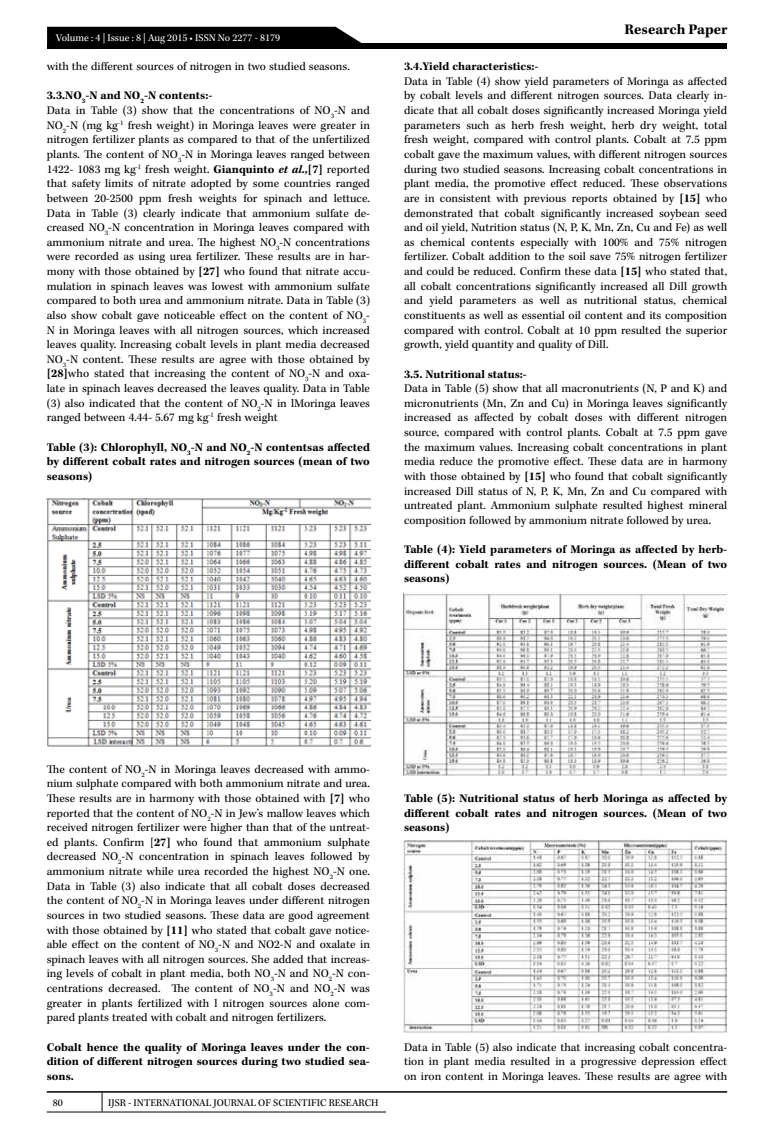
<style>
.page{position:relative;width:774px;height:1136px;background:#fff}
.page>*{position:absolute;margin:0;border:0;box-sizing:border-box;transform-origin:0 0}
.t1{font:700 15px "Kepler Std";color:#000}
.t2{font:12px/14.7px "Kepler Std";color:#000;text-align:justify}
.t3{font:700 12px/14.7px "Kepler Std";color:#000;text-align:justify}
.t4{font:10.5px "Kepler Std";color:#000}
.t5{font:10.5px "Kepler Std";color:#fff}
.s1{font-weight:700}
.s2{font-weight:700;font-style:italic}
</style>
<div class="page">
<hr style="left:47px;top:1090px;width:680px;height:2px;background:#000">
<svg style="left:102px;top:1092px;width:1px;height:19px"></svg>
<hr style="left:47px;top:1111px;width:55px;height:1px;background:#000">
<hr style="left:102px;top:1111px;width:284px;height:1px;background:#000">
<div style="left:47px;top:43px;width:680px;height:6px;background:#000"></div>
<div style="left:47px;top:27px;width:315px;height:16px;background:#000"></div>
<img style="left:47px;top:498px;width:324px;height:248px">
<img style="left:404px;top:592px;width:323px;height:183px">
<img style="left:403px;top:839px;width:323px;height:193px">
<p class="t5" style="left:56px;top:32px;width:226px">Volume : 4 | Issue : 8 | Aug 2015 • ISSN No 2277 - 8179</p>
<p class="t2" style="left:47px;top:59px;width:305px">with the different sources of nitrogen in two studied seasons.</p>
<p class="t2" style="left:47px;top:89px;width:325px;text-align:left"><span class="s1">3.3.NO</span><sub>3</sub><span class="s1">-N and NO</span><sub>2</sub><span class="s1">-N contents:-<br></span>Data in Table (3) show that the concentrations of NO<sub>3</sub>-N and NO<sub>2</sub>-N (mg kg<sup>-1</sup> fresh weight) in Moringa leaves were greater in nitrogen fertilizer plants as compared to that of the unfertilized plants. The content of NO<sub>3</sub>-N in Moringa leaves ranged between 1422- 1083 mg kg<sup>-1</sup> fresh weight. <span class="s1">Gianquinto</span> <span class="s2">et al.,</span><span class="s1">[7]</span> reported that safety limits of nitrate adopted by some countries ranged between 20-2500 ppm fresh weights for spinach and lettuce.<br>Data in Table (3) clearly indicate that ammonium sulfate de&shy;creased NO<sub>3</sub>-N concentration in Moringa leaves compared with ammonium nitrate and urea. The highest NO<sub>3</sub>-N concentrations were recorded as using urea fertilizer. These results are in har&shy;mony with those obtained by <span class="s1">[27]</span> who found that nitrate accu&shy;mulation in spinach leaves was lowest with ammonium sulfate compared to both urea and ammonium nitrate. Data in Table (3) also show cobalt gave noticeable effect on the content of NO<sub>3</sub>- N in Moringa leaves with all nitrogen sources, which increased leaves quality. Increasing cobalt levels in plant media decreased NO<sub>3</sub>-N content. These results are agree with those obtained by <span class="s1">[28]</span>who stated that increasing the content of NO<sub>3</sub>-N and oxa&shy;late in spinach leaves decreased the leaves quality. Data in Table (3) also indicated that the content of NO<sub>2</sub>-N in lMoringa leaves ranged between 4.44- 5.67 mg kg<sup>-1</sup> fresh weight</p>
<p class="t3" style="left:47px;top:440px;width:325px">Table (3): Chlorophyll, NO<sub>3</sub>-N and NO<sub>2</sub>-N contentsas affected by different cobalt rates and nitrogen sources (mean of two seasons)</p>
<p class="t1" style="left:625px;top:21px;width:104px">Research Paper</p>
<p class="t3" style="left:404px;top:59px;width:136px">3.4.Yield characteristics:-</p>
<p class="t2" style="left:404px;top:74px;width:325px">Data in Table (4) show yield parameters of Moringa as affected by cobalt levels and different nitrogen sources. Data clearly in&shy;dicate that all cobalt doses significantly increased Moringa yield parameters such as herb fresh weight, herb dry weight, total fresh weight, compared with control plants. Cobalt at 7.5 ppm cobalt gave the maximum values, with different nitrogen sources during two studied seasons. Increasing cobalt concentrations in plant media, the promotive effect reduced. These observations are in consistent with previous reports obtained by <span class="s1">[15]</span> who demonstrated that cobalt significantly increased soybean seed and oil yield, Nutrition status (N, P, K, Mn, Zn, Cu and Fe) as well as chemical contents especially with 100% and 75% nitrogen fertilizer. Cobalt addition to the soil save 75% nitrogen fertilizer and could be reduced. Confirm these data <span class="s1">[15]</span> who stated that, all cobalt concentrations significantly increased all Dill growth and yield parameters as well as nutritional status, chemical constituents as well as essential oil content and its composition compared with control. Cobalt at 10 ppm resulted the superior growth, yield quantity and quality of Dill.</p>
<p class="t3" style="left:404px;top:367px;width:124px">3.5. Nutritional status:-</p>
<p class="t2" style="left:404px;top:381px;width:325px">Data in Table (5) show that all macronutrients (N, P and K) and micronutrients (Mn, Zn and Cu) in Moringa leaves significantly increased as affected by cobalt doses with different nitrogen source, compared with control plants. Cobalt at 7.5 ppm gave the maximum values. Increasing cobalt concentrations in plant media reduce the promotive effect. These data are in harmony with those obtained by <span class="s1">[15]</span> who found that cobalt significantly increased Dill status of N, P, K, Mn, Zn and Cu compared with untreated plant. Ammonium sulphate resulted highest mineral composition followed by ammonium nitrate followed by urea.</p>
<p class="t3" style="left:404px;top:542px;width:325px">Table (4): Yield parameters of Moringa as affected by herb&shy;different cobalt rates and nitrogen sources. (Mean of two seasons)</p>
<p class="t2" style="left:47px;top:761px;width:325px">The content of NO<sub>2</sub>-N in Moringa leaves decreased with ammo&shy;nium sulphate compared with both ammonium nitrate and urea.<br>These results are in harmony with those obtained with <span class="s1">[7]</span> who reported that the content of NO<sub>2</sub>-N in Jew’s mallow leaves which received nitrogen fertilizer were higher than that of the untreat&shy;ed plants. Confirm [<span class="s1">27]</span> who found that ammonium sulphate decreased NO<sub>2</sub>-N concentration in spinach leaves followed by ammonium nitrate while urea recorded the highest NO<sub>2</sub>-N one.<br>Data in Table (3) also indicate that all cobalt doses decreased the content of NO<sub>2</sub>-N in Moringa leaves under different nitrogen sources in two studied seasons. These data are good agreement with those obtained by <span class="s1">[11]</span> who stated that cobalt gave notice&shy;able effect on the content of NO<sub>3</sub>-N and NO2-N and oxalate in spinach leaves with all nitrogen sources. She added that increas&shy;ing levels of cobalt in plant media, both NO<sub>3</sub>-N and NO<sub>2</sub>-N con&shy;centrations decreased. The content of NO<sub>3</sub>-N and NO<sub>2</sub>-N was greater in plants fertilized with l nitrogen sources alone com&shy;pared plants treated with cobalt and nitrogen fertilizers.</p>
<p class="t3" style="left:47px;top:1039px;width:325px">Cobalt hence the quality of Moringa leaves under the con&shy;dition of different nitrogen sources during two studied sea&shy;sons.</p>
<p class="t4" style="left:53px;top:1096px;width:12px">80</p>
<p class="t4" style="left:108px;top:1096px;width:272px">IJSR - INTERNATIONAL JOURNAL OF SCIENTIFIC RESEARCH</p>
<p class="t3" style="left:404px;top:791px;width:325px">Table (5): Nutritional status of herb Moringa as affected by different cobalt rates and nitrogen sources. (Mean of two seasons)</p>
<p class="t2" style="left:404px;top:1039px;width:325px">Data in Table (5) also indicate that increasing cobalt concentra&shy;tion in plant media resulted in a progressive depression effect on iron content in Moringa leaves. These results are agree with</p>
</div>
